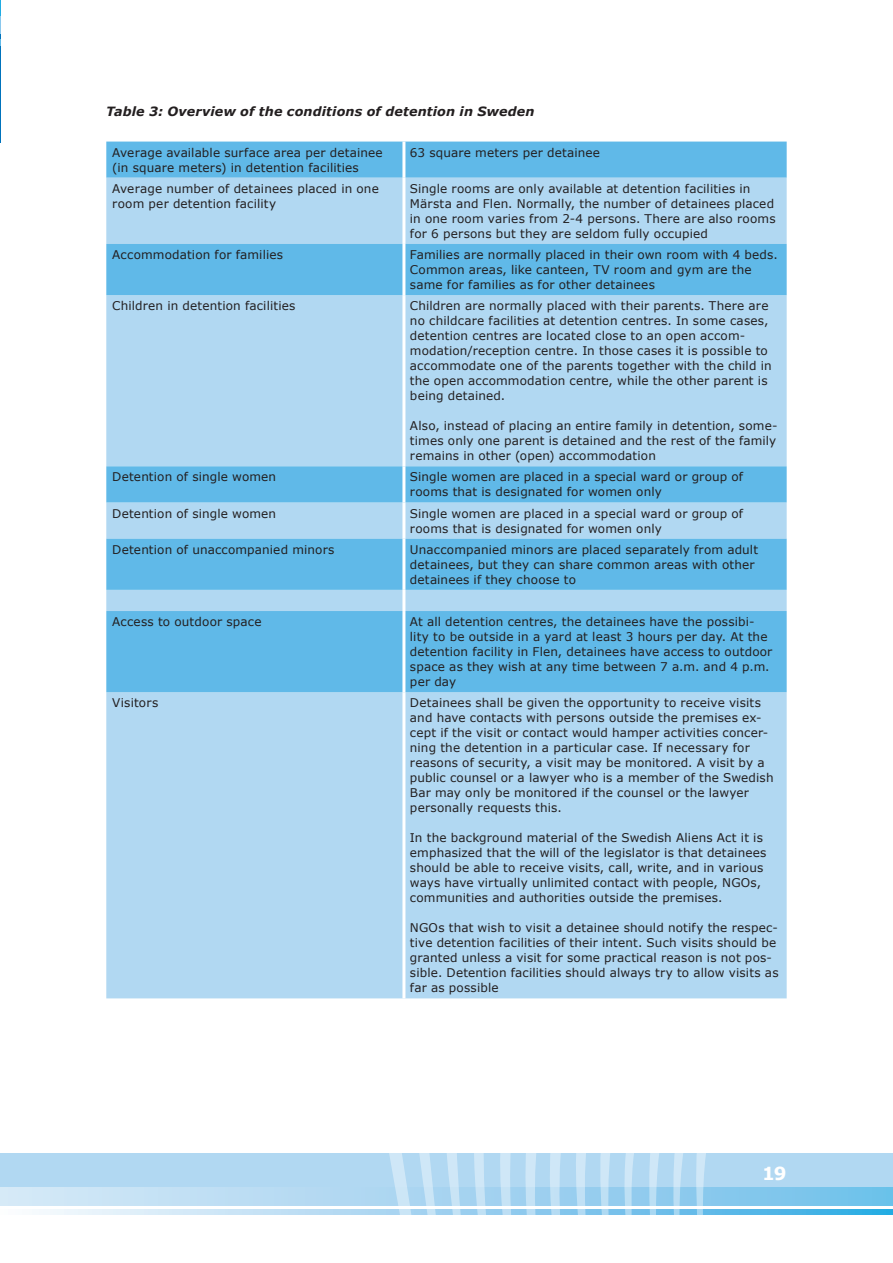
<style>
.page{position:relative;width:893px;height:1263px;background:#fff}
.page>*{position:absolute;margin:0;border:0;box-sizing:border-box;transform-origin:0 0}
.t1{font:700 18px "Verdana";color:#fff}
.t2{font:italic 700 12.75px "Verdana";letter-spacing:.01em;color:#231f20}
.t3{font:12px/15px "Verdana";letter-spacing:.01em;color:#231f20}
</style>
<div class="page">
<div style="left:0;top:1153px;width:893px;height:52px;background:#b1d8f2"></div>
<svg style="left:0;top:1187px;width:249px;height:18px"></svg>
<svg style="left:39px;top:1210px;width:312px;height:4px"></svg>
<svg style="left:351px;top:1153px;width:542px;height:62px"></svg>
<div style="left:106px;top:142px;width:681px;height:36px;background:#60b9e8"></div>
<div style="left:106px;top:178px;width:681px;height:820px;background:#b1d8f2"></div>
<svg style="left:106px;top:244px;width:681px;height:448px;background:#89c8ed"></svg>
<hr style="left:402px;top:142px;width:3px;height:36px;background:#fff">
<hr style="left:402px;top:178px;width:3px;height:66px;background:#fff">
<hr style="left:402px;top:244px;width:3px;height:51px;background:#fff">
<hr style="left:402px;top:295px;width:3px;height:171px;background:#fff">
<hr style="left:402px;top:466px;width:3px;height:36px;background:#fff">
<hr style="left:402px;top:502px;width:3px;height:37px;background:#fff">
<hr style="left:402px;top:539px;width:3px;height:51px;background:#fff">
<hr style="left:402px;top:590px;width:3px;height:21px;background:#fff">
<hr style="left:402px;top:611px;width:3px;height:81px;background:#fff">
<hr style="left:402px;top:692px;width:3px;height:306px;background:#fff">
<hr style="left:0;top:0;width:1px;height:142px;background:#0073bc">
<svg style="left:0;top:0;width:1px;height:46px"></svg>
<p class="t2" style="left:106px;top:102px;width:430px">Table 3: Overview of the conditions of detention in Sweden</p>
<p class="t3" style="left:112px;top:145px;width:272px">Average available surface area per detainee (in square meters) in detention facilities</p>
<p class="t3" style="left:410px;top:145px;width:192px">63 square meters per detainee</p>
<p class="t3" style="left:112px;top:181px;width:268px">Average number of detainees placed in one room per detention facility</p>
<p class="t3" style="left:410px;top:181px;width:367px">Single rooms are only available at detention facilities in Märsta and Flen. Normally, the number of detainees placed in one room varies from 2-4 persons. There are also rooms for 6 persons but they are seldom fully occupied</p>
<p class="t3" style="left:112px;top:247px;width:172px">Accommodation for families</p>
<p class="t3" style="left:410px;top:247px;width:369px">Families are normally placed in their own room with 4 beds.<br>Common areas, like canteen, TV room and gym are the same for families as for other detainees</p>
<p class="t3" style="left:112px;top:298px;width:185px">Children in detention facilities</p>
<p class="t3" style="left:410px;top:298px;width:363px">Children are normally placed with their parents. There are no childcare facilities at detention centres. In some cases, detention centres are located close to an open accom&shy;modation/reception centre. In those cases it is possible to accommodate one of the parents together with the child in the open accommodation centre, while the other parent is being detained.</p>
<p class="t3" style="left:410px;top:418px;width:369px;text-align:justify">Also, instead of placing an entire family in detention, some&shy;times only one parent is detained and the rest of the family remains in other (open) accommodation</p>
<p class="t3" style="left:112px;top:469px;width:165px">Detention of single women</p>
<p class="t3" style="left:410px;top:469px;width:335px">Single women are placed in a special ward or group of rooms that is designated for women only</p>
<p class="t3" style="left:112px;top:506px;width:165px">Detention of single women</p>
<p class="t3" style="left:410px;top:506px;width:335px">Single women are placed in a special ward or group of rooms that is designated for women only</p>
<p class="t3" style="left:112px;top:542px;width:224px">Detention of unaccompanied minors</p>
<p class="t3" style="left:410px;top:542px;width:350px">Unaccompanied minors are placed separately from adult detainees, but they can share common areas with other detainees if they choose to</p>
<p class="t3" style="left:112px;top:614px;width:151px">Access to outdoor space</p>
<p class="t3" style="left:410px;top:614px;width:364px">At all detention centres, the detainees have the possibi&shy;lity to be outside in a yard at least 3 hours per day. At the detention facility in Flen, detainees have access to outdoor space as they wish at any time between 7 a.m. and 4 p.m. per day</p>
<p class="t3" style="left:112px;top:695px;width:47px">Visitors</p>
<p class="t3" style="left:410px;top:695px;width:365px">Detainees shall be given the opportunity to receive visits and have contacts with persons outside the premises ex&shy;cept if the visit or contact would hamper activities concer&shy;ning the detention in a particular case. If necessary for reasons of security, a visit may be monitored. A visit by a public counsel or a lawyer who is a member of the Swedish Bar may only be monitored if the counsel or the lawyer personally requests this.</p>
<p class="t3" style="left:410px;top:830px;width:358px">In the background material of the Swedish Aliens Act it is emphasized that the will of the legislator is that detainees should be able to receive visits, call, write, and in various ways have virtually unlimited contact with people, NGOs, communities and authorities outside the premises.</p>
<p class="t3" style="left:410px;top:920px;width:370px">NGOs that wish to visit a detainee should notify the respec&shy;tive detention facilities of their intent. Such visits should be granted unless a visit for some practical reason is not pos&shy;sible. Detention facilities should always try to allow visits as far as possible</p>
<h1 class="t1" style="left:762px;top:1160px;width:26px">19</h1>
</div>
